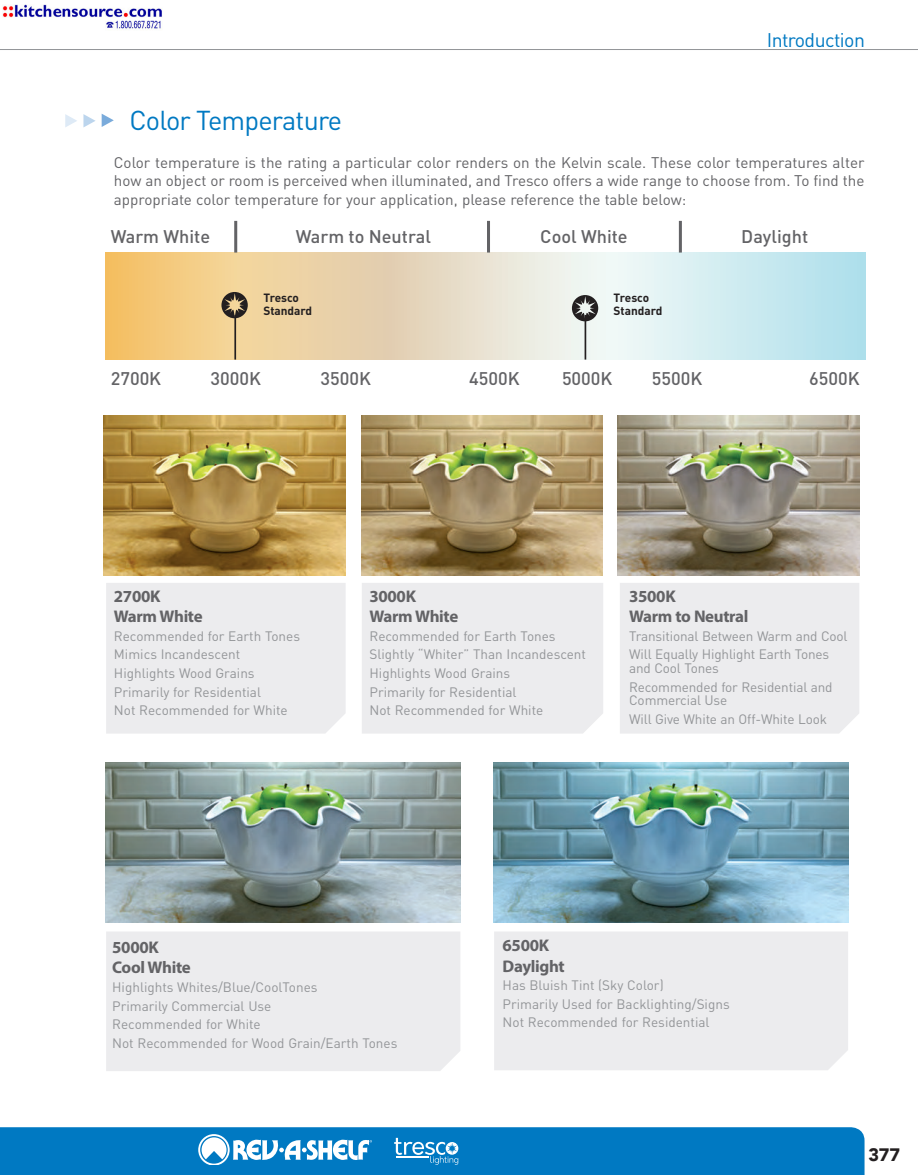
<style>
.page{position:relative;width:918px;height:1175px;background:#fff}
.page>*{position:absolute;margin:0;border:0;box-sizing:border-box;transform-origin:0 0}
.t1{font:27px "DIN";letter-spacing:-.03em;color:#0079c2}
.t2{font:19.5px "DIN";letter-spacing:-.03em;color:#0079c2}
.t3{font:500 18.15px "DIN";color:#636366}
.t4{font:900 18px "Avenir";color:#231f20}
.t5{font:700 16.95px/20.2px "Myriad Pro";letter-spacing:-.02em;color:#636366}
.t6{font:15.15px/18.6px "DIN";color:#636366;text-align:justify}
.t7{font:13.5px/18.6px "DIN";color:#939598}
.t8{font:700 11.85px/13.5px "DIN";color:#231f20}
</style>
<div class="page">
<svg style="left:0;top:1127px;width:865px;height:47px;background:#1182c6"></svg>
<hr style="left:0;top:49px;width:918px;height:1px;background:#939598">
<svg style="left:102px;top:114px;width:12px;height:13px"></svg>
<svg style="left:83px;top:114px;width:13px;height:13px"></svg>
<svg style="left:65px;top:114px;width:12px;height:13px"></svg>
<div style="left:106px;top:583px;width:240px;height:150px;background:#ececee"></div>
<div style="left:362px;top:583px;width:241px;height:150px;background:#ececee"></div>
<div style="left:620px;top:583px;width:239px;height:150px;background:#ececee"></div>
<div style="left:106px;top:932px;width:354px;height:139px;background:#ececee"></div>
<svg style="left:105px;top:252px;width:760px;height:108px;background:#e2dec5"></svg>
<hr style="left:234px;top:221px;width:3px;height:31px;background:#636366">
<hr style="left:487px;top:221px;width:3px;height:31px;background:#636366">
<hr style="left:679px;top:221px;width:3px;height:31px;background:#636366">
<hr style="left:234px;top:315px;width:2px;height:44px;background:#231f20">
<hr style="left:585px;top:315px;width:1px;height:44px;background:#231f20">
<img style="left:104px;top:416px;width:242px;height:159px">
<img style="left:361px;top:416px;width:242px;height:159px">
<img style="left:617px;top:416px;width:242px;height:159px">
<img style="left:105px;top:762px;width:355px;height:160px">
<img style="left:493px;top:762px;width:355px;height:160px">
<div style="left:494px;top:932px;width:354px;height:138px;background:#ececee"></div>
<svg style="left:221px;top:292px;width:27px;height:26px"></svg>
<svg style="left:572px;top:295px;width:26px;height:26px"></svg>
<img style="left:2px;top:4px;width:161px;height:25px">
<h2 class="t2" style="left:767px;top:28px;width:100px">Introduction</h2>
<h1 class="t1" style="left:130px;top:104px;width:214px">Color Temperature</h1>
<p class="t6" style="left:114px;top:153px;width:752px">Color temperature is the rating a particular color renders on the Kelvin scale. These color temperatures alter how an object or room is perceived when illuminated, and Tresco offers a wide range to choose from. To find the appropriate color temperature for your application, please reference the table below:</p>
<h3 class="t3" style="left:111px;top:225px;width:101px">Warm White</h3>
<h3 class="t3" style="left:296px;top:225px;width:137px">Warm to Neutral</h3>
<h3 class="t3" style="left:540px;top:225px;width:89px">Cool White</h3>
<h3 class="t3" style="left:741px;top:225px;width:68px">Daylight</h3>
<p class="t8" style="left:263px;top:290px;width:50px">Tresco<br>Standard</p>
<p class="t8" style="left:614px;top:290px;width:50px">Tresco<br>Standard</p>
<h3 class="t3" style="left:111px;top:367px;width:52px">2700K</h3>
<h3 class="t3" style="left:211px;top:367px;width:52px">3000K</h3>
<h3 class="t3" style="left:469px;top:367px;width:52px">4500K</h3>
<h3 class="t3" style="left:320px;top:367px;width:52px">3500K</h3>
<h3 class="t3" style="left:562px;top:367px;width:52px">5000K</h3>
<h3 class="t3" style="left:652px;top:367px;width:52px">5500K</h3>
<h3 class="t3" style="left:809px;top:367px;width:52px">6500K</h3>
<p class="t5" style="left:114px;top:585px;width:90px">2700K<br>Warm White</p>
<p class="t7" style="left:114px;top:626px;width:188px">Recommended for Earth Tones<br>Mimics Incandescent<br>Highlights Wood Grains<br>Primarily for Residential<br>Not Recommended for White</p>
<p class="t5" style="left:370px;top:585px;width:90px">3000K<br>Warm White</p>
<p class="t7" style="left:370px;top:626px;width:218px">Recommended for Earth Tones<br>Slightly “Whiter” Than Incandescent<br>Highlights Wood Grains<br>Primarily for Residential<br>Not Recommended for White</p>
<p class="t5" style="left:629px;top:585px;width:121px">3500K<br>Warm to Neutral</p>
<p class="t7" style="left:629px;top:626px;width:220px">Transitional Between Warm and Cool<br>Will Equally Highlight Earth Tones</p>
<p class="t7" style="left:629px;top:658px;width:205px">and Cool Tones<br>Recommended for Residential and</p>
<p class="t7" style="left:629px;top:690px;width:199px">Commercial Use<br>Will Give White an Off-White Look</p>
<p class="t5" style="left:112px;top:936px;width:80px">5000K<br>Cool White</p>
<p class="t7" style="left:112px;top:977px;width:287px">Highlights Whites/Blue/CoolTones<br>Primarily Commercial Use<br>Recommended for White<br>Not Recommended for Wood Grain/Earth Tones</p>
<p class="t5" style="left:503px;top:935px;width:64px">6500K<br>Daylight</p>
<p class="t7" style="left:503px;top:975px;width:229px">Has Bluish Tint (Sky Color)<br>Primarily Used for Backlighting/Signs<br>Not Recommended for Residential</p>
<h3 class="t4" style="left:869px;top:1139px;width:33px">377</h3>
</div>
